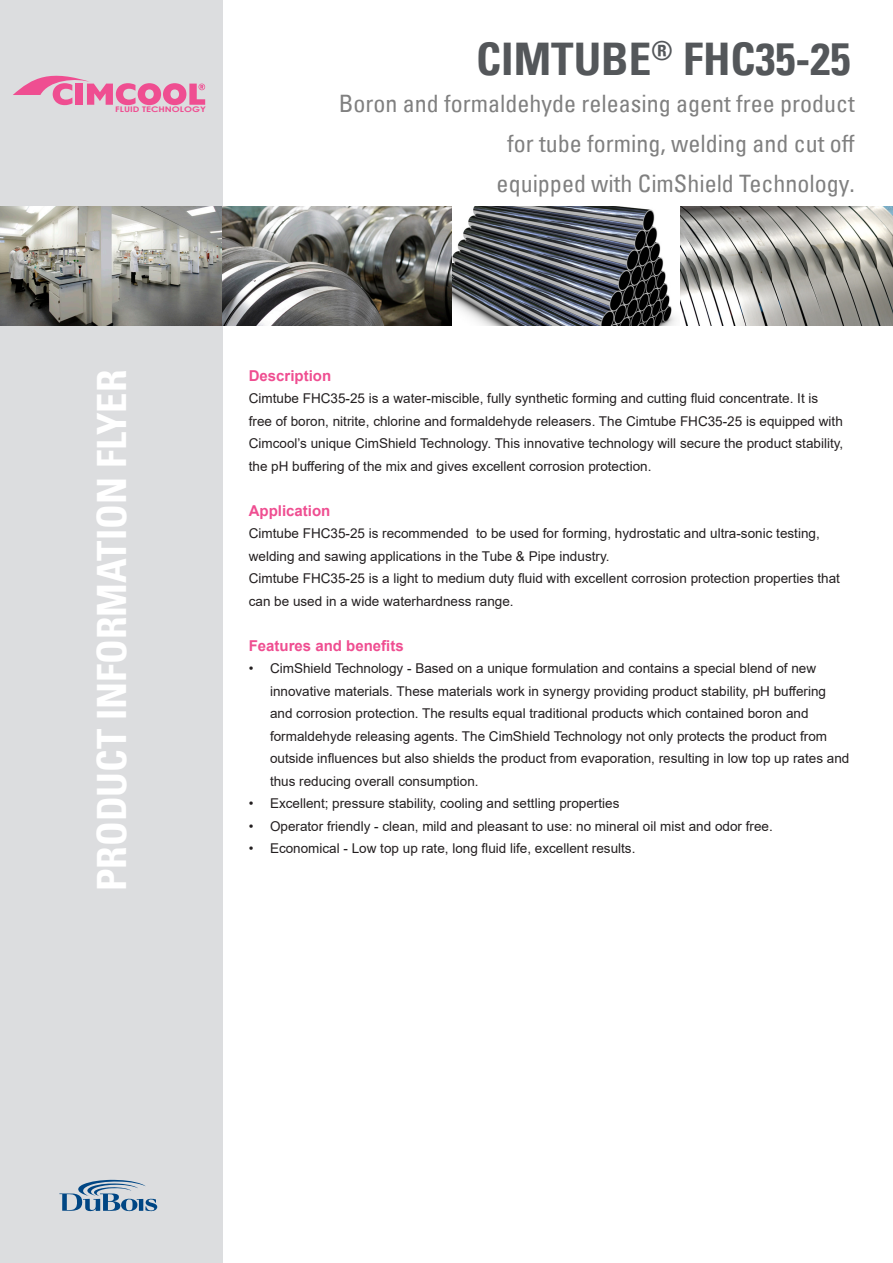
<style>
.page{position:relative;width:893px;height:1263px;background:#fff}
.page>*{position:absolute;margin:0;border:0;box-sizing:border-box;transform-origin:0 0}
.Product{font:45px "Univers Com 67 Bold Cond";color:#54575a}
.t1{font:40.5px "Univers Com 67 Bold Cond";color:#fff}
.Productlead_curs{font:condensed 24px "Univers Com 57";color:#808080}
.t2{font:700 15px "Arial";color:#ef4e91}
.t3{font:13.5px/22.5px "Arial";color:#231f20}
.t4{font:700 7.65px "Century Gothic";color:#ef4e91;scale:1.23 1}
</style>
<div class="page">
<div style="left:0;top:0;width:223px;height:1263px;background:#dcdddf"></div>
<svg style="left:13px;top:76px;width:192px;height:29px"></svg>
<svg style="left:59px;top:1180px;width:98px;height:31px"></svg>
<img style="left:452px;top:206px;width:224px;height:119px">
<img style="left:0;top:206px;width:452px;height:119px">
<img style="left:680px;top:206px;width:212px;height:119px">
<p class="t4" style="left:115px;top:104px;width:75px">FLUID TECHNOLOGY</p>
<p class="Product" style="left:476px;top:31px;width:376px">CIMTUBE<sup>®</sup> FHC35-25</p>
<p class="Productlead_curs" style="left:339px;top:88px;width:517px">Boron and formaldehyde releasing agent free product</p>
<p class="Productlead_curs" style="left:507px;top:128px;width:349px">for tube forming, welding and cut off</p>
<p class="Productlead_curs" style="left:497px;top:169px;width:360px">equipped with CimShield Technology.</p>
<h2 class="t1" style="left:87px;top:891px;width:523px;rotate:-90deg">PRODUCT INFORMATION FLYER</h2>
<p class="t2" style="left:249px;top:365px;width:84px">Description</p>
<p class="t3" style="left:249px;top:387px;width:596px">Cimtube FHC35-25 is a water-miscible, fully synthetic forming and cutting fluid concentrate. It is free of boron, nitrite, chlorine and formaldehyde releasers. The Cimtube FHC35-25 is equipped with Cimcool’s unique CimShield Technology. This innovative technology will secure the product stability, the pH buffering of the mix and gives excellent corrosion protection.</p>
<p class="t2" style="left:249px;top:500px;width:83px">Application</p>
<p class="t3" style="left:249px;top:522px;width:572px">Cimtube FHC35-25 is recommended to be used for forming, hydrostatic and ultra-sonic testing, welding and sawing applications in the Tube &amp; Pipe industry.</p>
<p class="t3" style="left:249px;top:567px;width:593px">Cimtube FHC35-25 is a light to medium duty fluid with excellent corrosion protection properties that can be used in a wide waterhardness range.</p>
<p class="t2" style="left:249px;top:635px;width:157px">Features and benefits</p>
<p class="t3" style="left:270px;top:657px;width:581px;text-indent:-21px">• CimShield Technology - Based on a unique formulation and contains a special blend of new innovative materials. These materials work in synergy providing product stability, pH buffering and corrosion protection. The results equal traditional products which contained boron and formaldehyde releasing agents. The CimShield Technology not only protects the product from outside influences but also shields the product from evaporation, resulting in low top up rates and thus reducing overall consumption.</p>
<p class="t3" style="left:249px;top:792px;width:372px">• Excellent; pressure stability, cooling and settling properties</p>
<p class="t3" style="left:249px;top:815px;width:525px">• Operator friendly - clean, mild and pleasant to use: no mineral oil mist and odor free.</p>
<p class="t3" style="left:249px;top:837px;width:388px">• Economical - Low top up rate, long fluid life, excellent results.</p>
</div>
